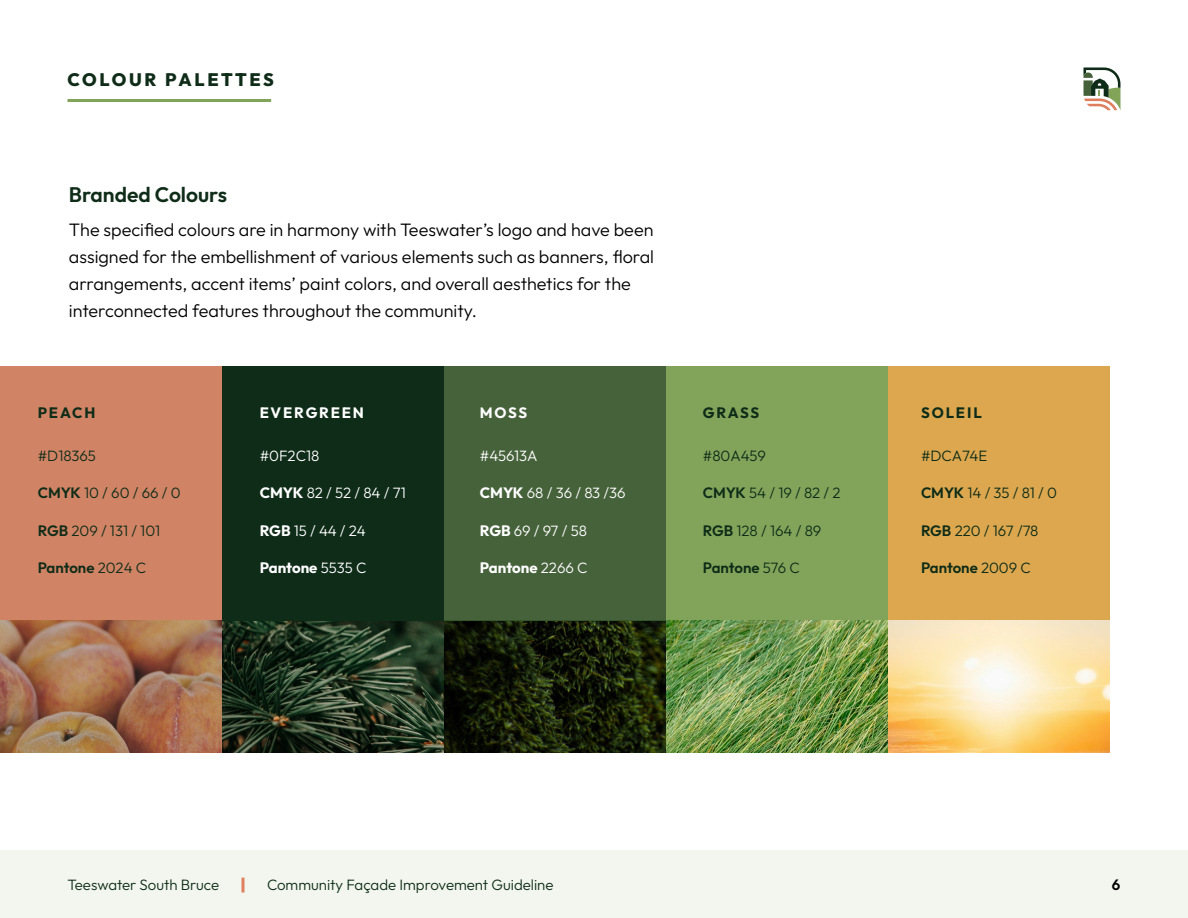
<style>
.page{position:relative;width:1188px;height:918px;background:#fff}
.page>*{position:absolute;margin:0;border:0;box-sizing:border-box;transform-origin:0 0}
.t1{font:600 21px "Outfit";color:#0f2c18}
.t2{font:300 18px/27px "Outfit";color:#000}
.t3{font:800 18px "Outfit";letter-spacing:.135em;color:#0f2c18}
.t4{font:300 15px "Outfit";color:#0e2c18}
.t5{font:300 15px "Outfit";color:#fff}
.t6{font:300 15px "Outfit";color:#0f2c18}
.t7{font:600 15px "Outfit";letter-spacing:-.005em;color:#0e2c18}
.t8{font:700 15px "Outfit";color:#fff}
.t9{font:700 15px "Outfit";letter-spacing:.125em;color:#0e2c18}
.t10{font:700 15px "Outfit";letter-spacing:.125em;color:#fff}
.t11{font:600 15px "Outfit";color:#000}
.s1{font-weight:600}
.s2{font-weight:300}
.s3{font-weight:700}
</style>
<div class="page">
<div style="left:0;top:850px;width:1188px;height:68px;background:#f2f6ee"></div>
<svg style="left:1083px;top:68px;width:37px;height:42px"></svg>
<svg style="left:242px;top:878px;width:2px;height:15px"></svg>
<div style="left:0;top:366px;width:222px;height:255px;background:#d18365"></div>
<img style="left:222px;top:621px;width:222px;height:132px">
<hr style="left:68px;top:99px;width:203px;height:3px;background:#80a459">
<div style="left:222px;top:366px;width:222px;height:255px;background:#0e2c18"></div>
<div style="left:444px;top:366px;width:222px;height:255px;background:#46623b"></div>
<div style="left:666px;top:366px;width:222px;height:255px;background:#82a45a"></div>
<div style="left:888px;top:366px;width:222px;height:255px;background:#dca74e"></div>
<img style="left:666px;top:621px;width:222px;height:132px">
<svg style="left:888px;top:621px;width:222px;height:132px"></svg>
<svg style="left:444px;top:621px;width:222px;height:132px"></svg>
<svg style="left:0;top:621px;width:222px;height:132px"></svg>
<p class="t3" style="left:68px;top:67px;width:208px">COLOUR PALETTES</p>
<p class="t1" style="left:69px;top:181px;width:160px">Branded Colours</p>
<p class="t2" style="left:69px;top:217px;width:587px">The specified colours are in harmony with Teeswater’s logo and have been assigned for the embellishment of various elements such as banners, floral arrangements, accent items’ paint colors, and overall aesthetics for the interconnected features throughout the community.</p>
<p class="t9" style="left:38px;top:403px;width:59px">PEACH</p>
<p class="t4" style="left:38px;top:446px;width:60px">#D18365</p>
<p class="t4" style="left:38px;top:484px;width:144px"><span class="s1">CMYK</span> 10 / 60 / 66 / 0</p>
<p class="t4" style="left:38px;top:521px;width:124px"><span class="s1">RGB</span> 209 / 131 / 101</p>
<p class="t7" style="left:38px;top:558px;width:110px">Pantone <span class="s2">2024 C</span></p>
<p class="t10" style="left:260px;top:403px;width:106px">EVERGREEN</p>
<p class="t8" style="left:480px;top:403px;width:49px">MOSS</p>
<p class="t9" style="left:703px;top:403px;width:58px">GRASS</p>
<p class="t5" style="left:260px;top:446px;width:61px">#0F2C18</p>
<p class="t5" style="left:260px;top:484px;width:148px"><span class="s3">CMYK</span> 82 / 52 / 84 / 71</p>
<p class="t5" style="left:260px;top:521px;width:108px"><span class="s3">RGB</span> 15 / 44 / 24</p>
<p class="t8" style="left:260px;top:558px;width:108px">Pantone <span class="s2">5535 C</span></p>
<p class="t4" style="left:703px;top:446px;width:65px">#80A459</p>
<p class="t4" style="left:703px;top:484px;width:139px"><span class="s1">CMYK</span> 54 / 19 / 82 / 2</p>
<p class="t4" style="left:703px;top:521px;width:120px"><span class="s1">RGB</span> 128 / 164 / 89</p>
<p class="t7" style="left:703px;top:558px;width:99px">Pantone <span class="s2">576 C</span></p>
<p class="t5" style="left:480px;top:446px;width:59px">#45613A</p>
<p class="t5" style="left:480px;top:484px;width:147px"><span class="s3">CMYK</span> 68 / 36 / 83 /36</p>
<p class="t5" style="left:480px;top:521px;width:109px"><span class="s3">RGB</span> 69 / 97 / 58</p>
<p class="t8" style="left:480px;top:558px;width:109px">Pantone <span class="s2">2266 C</span></p>
<p class="t9" style="left:921px;top:403px;width:62px">SOLEIL</p>
<p class="t4" style="left:921px;top:446px;width:68px">#DCA74E</p>
<p class="t4" style="left:921px;top:484px;width:137px"><span class="s1">CMYK</span> 14 / 35 / 81 / 0</p>
<p class="t4" style="left:921px;top:521px;width:119px"><span class="s1">RGB</span> 220 / 167 /78</p>
<p class="t7" style="left:921px;top:558px;width:111px">Pantone <span class="s2">2009 C</span></p>
<p class="t6" style="left:68px;top:876px;width:153px">Teeswater South Bruce</p>
<p class="t6" style="left:267px;top:876px;width:288px">Community Façade Improvement Guideline</p>
<p class="t11" style="left:1112px;top:875px;width:10px">6</p>
</div>
